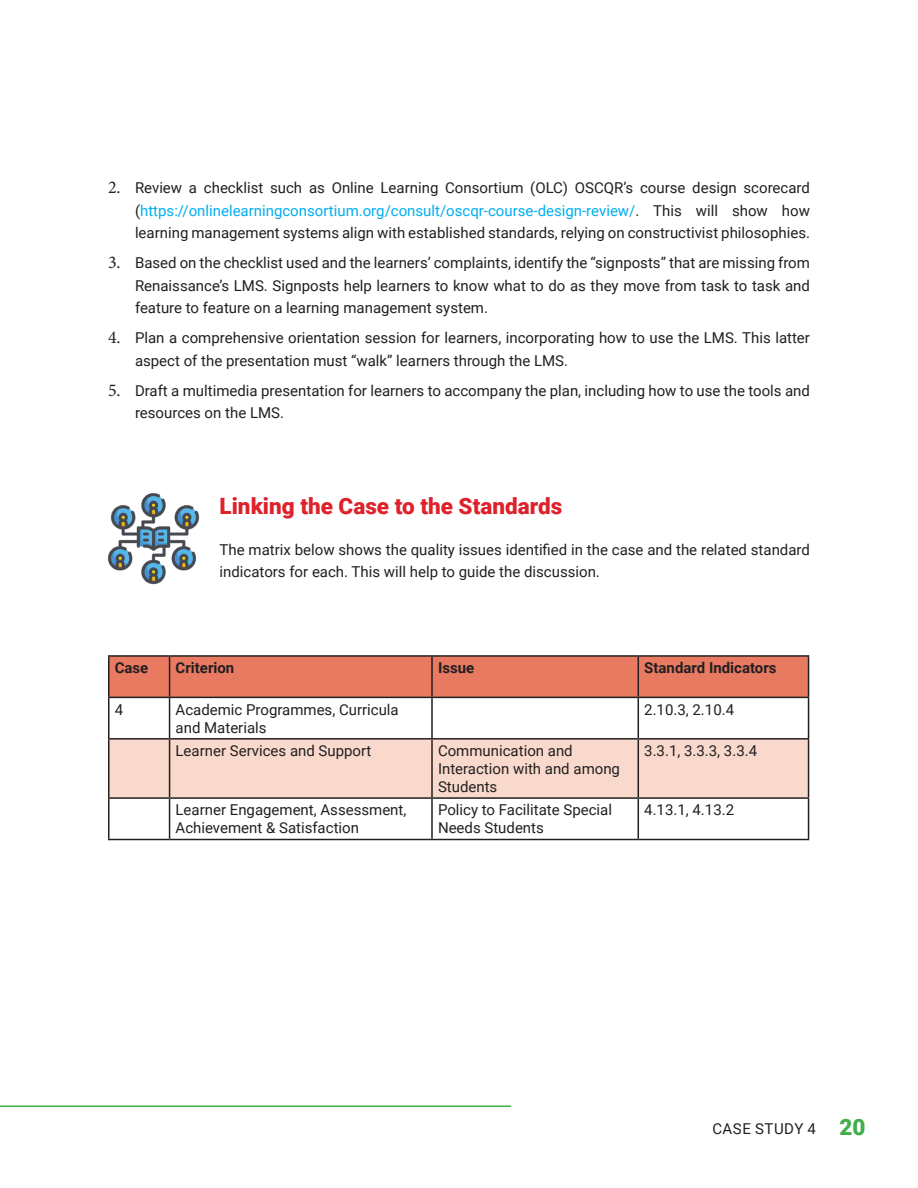
<style>
.page{position:relative;width:918px;height:1188px;background:#fff}
.page>*{position:absolute;margin:0;border:0;box-sizing:border-box;transform-origin:0 0}
.t1{font:900 22.5px "Roboto";color:#de222b}
.t2{font:900 22.5px "Roboto";color:#40ae49}
.t3{font:15px/22.5px "Roboto";color:#231f20}
.t4{font:700 15px "Roboto";color:#231f20}
.t5{font:15px "Roboto";letter-spacing:.035em;color:#231f20}
.s1{font-family:"Minion Pro";font-size:18px}
.s2{color:#00aeef}
</style>
<div class="page">
<hr style="left:0;top:1106px;width:511px;height:1px;background:#40ae49">
<div style="left:110px;top:657px;width:698px;height:40px;background:#e97a62"></div>
<div style="left:110px;top:740px;width:698px;height:57px;background:#f8d9cc"></div>
<hr style="left:108px;top:655px;width:62px;height:2px;background:#231f20">
<hr style="left:108px;top:657px;width:2px;height:40px;background:#231f20">
<hr style="left:170px;top:655px;width:262px;height:2px;background:#231f20">
<hr style="left:169px;top:657px;width:1px;height:40px;background:#231f20">
<hr style="left:432px;top:655px;width:206px;height:2px;background:#231f20">
<hr style="left:431px;top:657px;width:2px;height:40px;background:#231f20">
<hr style="left:638px;top:655px;width:171px;height:2px;background:#231f20">
<hr style="left:638px;top:657px;width:1px;height:40px;background:#231f20">
<hr style="left:808px;top:657px;width:1px;height:40px;background:#231f20">
<hr style="left:108px;top:697px;width:62px;height:1px;background:#231f20">
<hr style="left:108px;top:698px;width:2px;height:40px;background:#231f20">
<hr style="left:170px;top:697px;width:262px;height:1px;background:#231f20">
<hr style="left:169px;top:698px;width:1px;height:40px;background:#231f20">
<hr style="left:432px;top:697px;width:206px;height:1px;background:#231f20">
<hr style="left:431px;top:698px;width:2px;height:40px;background:#231f20">
<hr style="left:638px;top:697px;width:171px;height:1px;background:#231f20">
<hr style="left:638px;top:698px;width:1px;height:40px;background:#231f20">
<hr style="left:808px;top:698px;width:1px;height:40px;background:#231f20">
<hr style="left:108px;top:738px;width:62px;height:2px;background:#231f20">
<hr style="left:108px;top:740px;width:2px;height:57px;background:#231f20">
<hr style="left:170px;top:738px;width:262px;height:2px;background:#231f20">
<hr style="left:169px;top:740px;width:1px;height:57px;background:#231f20">
<hr style="left:432px;top:738px;width:206px;height:2px;background:#231f20">
<hr style="left:431px;top:740px;width:2px;height:57px;background:#231f20">
<hr style="left:638px;top:738px;width:171px;height:2px;background:#231f20">
<hr style="left:638px;top:740px;width:1px;height:57px;background:#231f20">
<hr style="left:808px;top:740px;width:1px;height:57px;background:#231f20">
<hr style="left:108px;top:797px;width:62px;height:2px;background:#231f20">
<hr style="left:108px;top:799px;width:2px;height:40px;background:#231f20">
<hr style="left:170px;top:797px;width:262px;height:2px;background:#231f20">
<hr style="left:169px;top:799px;width:1px;height:40px;background:#231f20">
<hr style="left:432px;top:797px;width:206px;height:2px;background:#231f20">
<hr style="left:431px;top:799px;width:2px;height:40px;background:#231f20">
<hr style="left:638px;top:797px;width:171px;height:2px;background:#231f20">
<hr style="left:638px;top:799px;width:1px;height:40px;background:#231f20">
<hr style="left:808px;top:799px;width:1px;height:40px;background:#231f20">
<hr style="left:108px;top:839px;width:62px;height:1px;background:#231f20">
<hr style="left:170px;top:839px;width:262px;height:1px;background:#231f20">
<hr style="left:432px;top:839px;width:206px;height:1px;background:#231f20">
<hr style="left:638px;top:839px;width:171px;height:1px;background:#231f20">
<img style="left:107px;top:493px;width:93px;height:92px">
<p class="t3" style="left:135px;top:176px;width:677px;text-align:justify;text-indent:-27px"><span class="s1">2.</span> Review a checklist such as Online Learning Consortium (OLC) OSCQR’s course design scorecard (<span class="s2">https://onlinelearningconsortium.org/consult/oscqr-course-design-review/</span>. This will show how learning management systems align with established standards, relying on constructivist philosophies.</p>
<p class="t3" style="left:135px;top:251px;width:676px;text-align:justify;text-indent:-27px"><span class="s1">3.</span> Based on the checklist used and the learners’ complaints, identify the “signposts” that are missing from Renaissance’s LMS. Signposts help learners to know what to do as they move from task to task and feature to feature on a learning management system.</p>
<p class="t3" style="left:135px;top:326px;width:677px;text-indent:-27px"><span class="s1">4.</span> Plan a comprehensive orientation session for learners, incorporating how to use the LMS. This latter aspect of the presentation must “walk” learners through the LMS.</p>
<p class="t3" style="left:135px;top:378px;width:676px;text-indent:-27px"><span class="s1">5.</span> Draft a multimedia presentation for learners to accompany the plan, including how to use the tools and resources on the LMS.</p>
<p class="t1" style="left:220px;top:490px;width:344px">Linking the Case to the Standards</p>
<p class="t3" style="left:220px;top:537px;width:592px">The matrix below shows the quality issues identified in the case and the related standard indicators for each. This will help to guide the discussion.</p>
<p class="t4" style="left:115px;top:657px;width:35px">Case</p>
<p class="t4" style="left:176px;top:657px;width:60px">Criterion</p>
<p class="t4" style="left:438px;top:657px;width:38px">Issue</p>
<p class="t4" style="left:644px;top:657px;width:134px">Standard Indicators</p>
<p class="t3" style="left:115px;top:697px;width:10px">4</p>
<p class="t3" style="left:176px;top:700px;width:225px;line-height:18px">Academic Programmes, Curricula and Materials</p>
<p class="t3" style="left:644px;top:697px;width:91px">2.10.3, 2.10.4</p>
<p class="t3" style="left:176px;top:739px;width:197px">Learner Services and Support</p>
<p class="t3" style="left:438px;top:741px;width:184px;line-height:18px">Communication and<br>Interaction with and among<br>Students</p>
<p class="t3" style="left:644px;top:739px;width:114px">3.3.1, 3.3.3, 3.3.4</p>
<p class="t3" style="left:176px;top:800px;width:232px;line-height:18px">Learner Engagement, Assessment,<br>Achievement &amp; Satisfaction</p>
<p class="t3" style="left:438px;top:800px;width:176px;line-height:18px">Policy to Facilitate Special<br>Needs Students</p>
<p class="t3" style="left:644px;top:798px;width:91px">4.13.1, 4.13.2</p>
<p class="t5" style="left:712px;top:1118px;width:105px">CASE STUDY 4</p>
<p class="t2" style="left:839px;top:1112px;width:28px">20</p>
</div>
